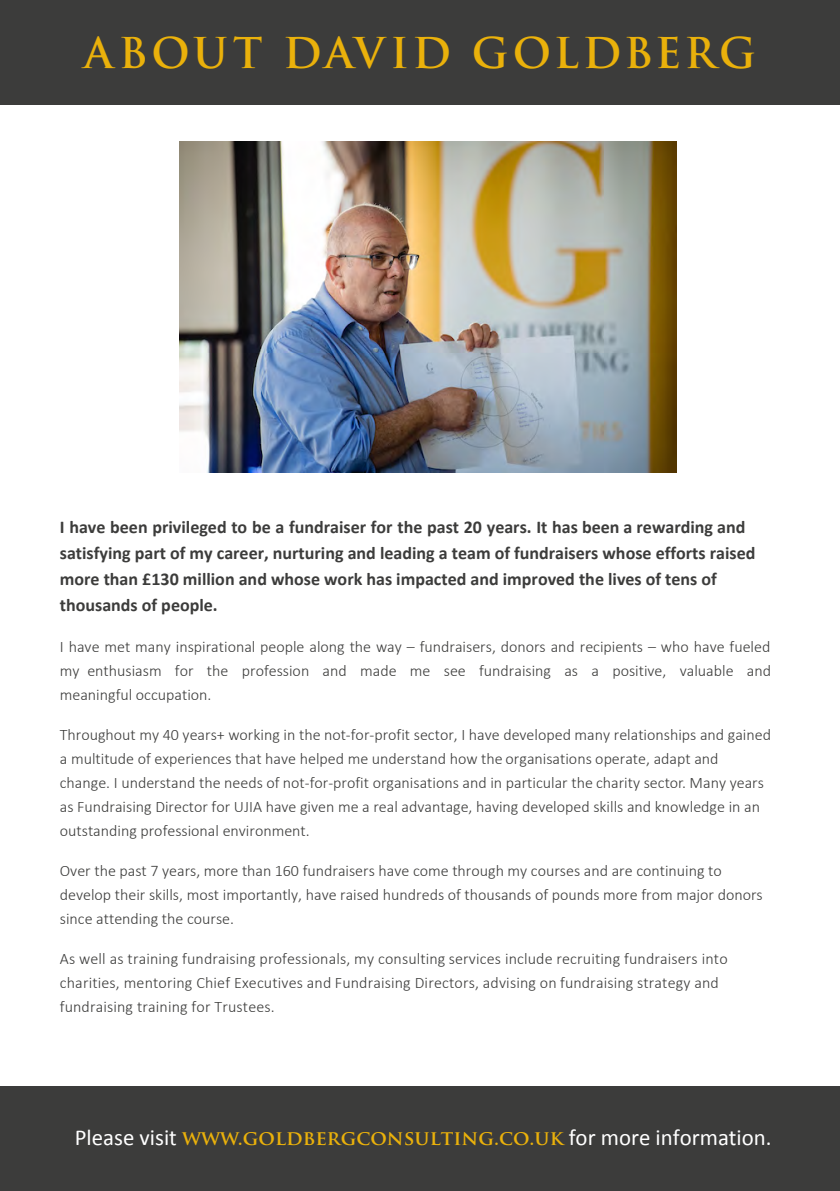
<style>
.page{position:relative;width:840px;height:1191px;background:#fff}
.page>*{position:absolute;margin:0;border:0;box-sizing:border-box;transform-origin:0 0}
.t1{font:700 41.4px "Trajan Pro";letter-spacing:.08em;color:#eab10b}
.t2{font:22.8px "Calibri";color:#fff}
.t3{font:700 18px/26px "Calibri";color:#3c3c3b}
.t4{font:300 16px/24px "Calibri";color:#3c3c3b}
.s1{font-family:"Trajan Pro";font-weight:700;font-size:20px;color:#eab10b}
</style>
<div class="page">
<div style="left:0;top:1086px;width:839px;height:105px;background:#3c3c3b"></div>
<div style="left:0;top:0;width:839px;height:105px;background:#3c3c3b"></div>
<img style="left:180px;top:141px;width:495px;height:332px">
<h1 class="t1" style="left:84px;top:27px;width:673px">ABOUT DAVID GOLDBERG</h1>
<p class="t3" style="left:60px;top:514px;width:696px">I have been privileged to be a fundraiser for the past 20 years. It has been a rewarding and satisfying part of my career, nurturing and leading a team of fundraisers whose efforts raised more than £130 million and whose work has impacted and improved the lives of tens of thousands of people.</p>
<p class="t4" style="left:60px;top:634px;width:712px;text-align:justify">I have met many inspirational people along the way – fundraisers, donors and recipients – who have fueled my enthusiasm for the profession and made me see fundraising as a positive, valuable and meaningful occupation.</p>
<p class="t4" style="left:60px;top:722px;width:712px">Throughout my 40 years+ working in the not-for-profit sector, I have developed many relationships and gained a multitude of experiences that have helped me understand how the organisations operate, adapt and change. I understand the needs of not-for-profit organisations and in particular the charity sector. Many years as Fundraising Director for UJIA have given me a real advantage, having developed skills and knowledge in an outstanding professional environment.</p>
<p class="t4" style="left:60px;top:858px;width:704px">Over the past 7 years, more than 160 fundraisers have come through my courses and are continuing to develop their skills, most importantly, have raised hundreds of thousands of pounds more from major donors since attending the course.</p>
<p class="t4" style="left:60px;top:947px;width:669px">As well as training fundraising professionals, my consulting services include recruiting fundraisers into charities, mentoring Chief Executives and Fundraising Directors, advising on fundraising strategy and fundraising training for Trustees.</p>
<h2 class="t2" style="left:75px;top:1123px;width:698px">Please visit <span class="s1">www.goldbergconsulting.co.uk</span> for more information.</h2>
</div>
